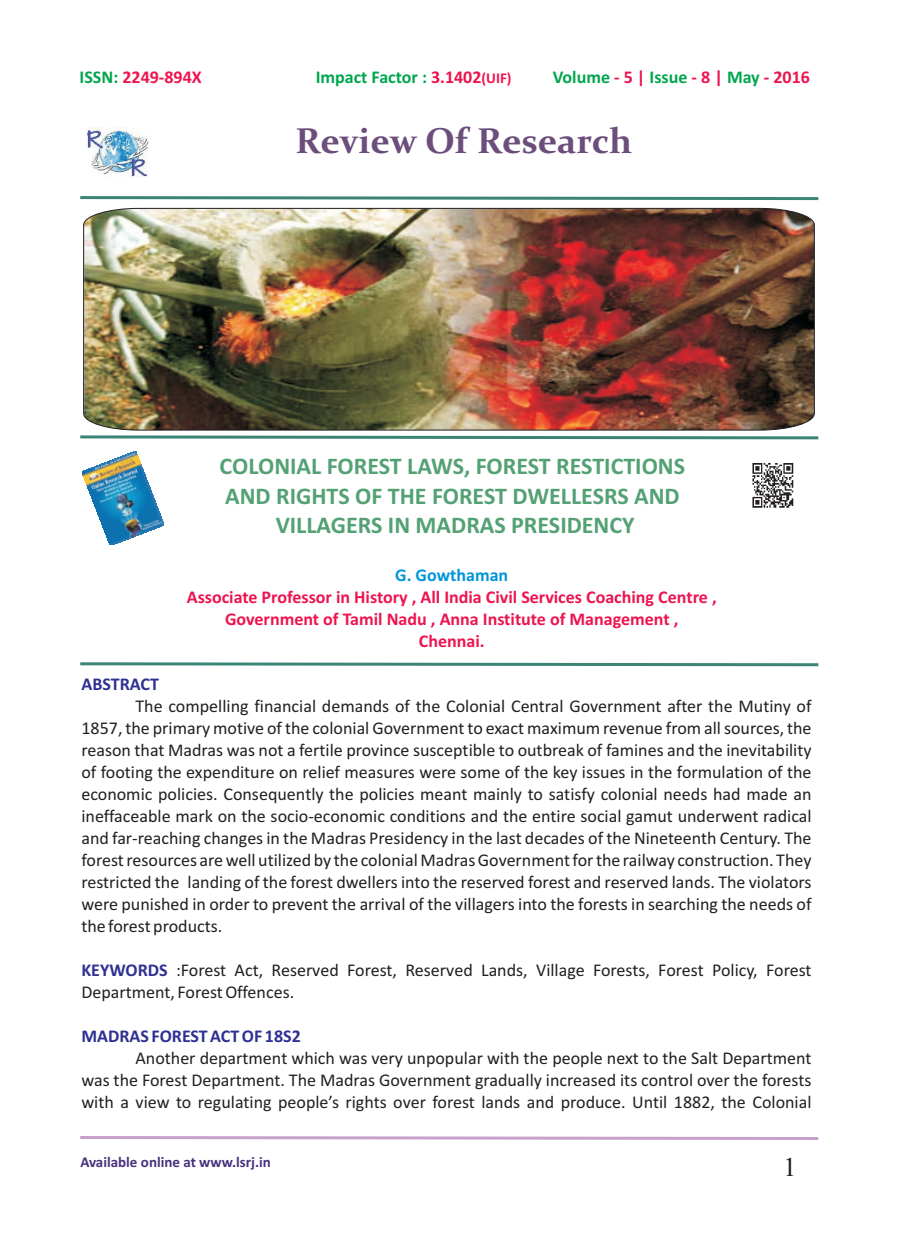
<style>
.page{position:relative;width:898px;height:1242px;background:#fff}
.page>*{position:absolute;margin:0;border:0;box-sizing:border-box;transform-origin:0 0}
.t1{font:700 36px "Constantia";color:#6b4e7b}
.t2{font:27px "Times New Roman";color:#231f20}
.t3{font:700 24px/29.2px "Calibri";color:#53a174;text-align:center}
.t4{font:18px/21.9px "Calibri";color:#231f20;text-align:justify}
.t5{font:700 18px/21.9px "Calibri";color:#ed1450;text-align:center}
.t6{font:700 18px "Calibri";color:#00a54f}
.t7{font:700 18px "Calibri";color:#2e3092}
.t8{font:700 18px "Calibri";color:#0095d9}
.t9{font:700 15px "Calibri";color:#49317d}
.s1{color:#00a54f}
.s2{color:#ed1450}
.s3{font-size:15px;color:#ed1450}
</style>
<div class="page">
<img style="left:752px;top:463px;width:42px;height:45px">
<svg style="left:80px;top:1136px;width:739px;height:4px;background:#d4b7d6"></svg>
<svg style="left:80px;top:196px;width:739px;height:5px"></svg>
<svg style="left:80px;top:435px;width:739px;height:5px"></svg>
<img style="left:83px;top:208px;width:731px;height:222px">
<svg style="left:80px;top:662px;width:739px;height:5px"></svg>
<img style="left:87px;top:127px;width:62px;height:51px">
<img style="left:82px;top:451px;width:82px;height:94px">
<p class="t5" style="left:80px;top:67px;width:124px"><span class="s1">ISSN:</span> 2249-894X</p>
<p class="t6" style="left:315px;top:69px;width:197px">Impact Factor : <span class="s2">3.1402</span><span class="s3">(UIF)</span></p>
<p class="t6" style="left:552px;top:69px;width:259px">Volume <span class="s2">- 5 |</span> Issue <span class="s2">- 8 |</span> May <span class="s2">- 2016</span></p>
<h1 class="t1" style="left:295px;top:125px;width:338px">Review Of Research</h1>
<p class="t7" style="left:81px;top:677px;width:79px">ABSTRACT</p>
<h3 class="t3" style="left:219px;top:454px;width:467px">COLONIAL FOREST LAWS, FOREST RESTICTIONS<br>AND RIGHTS OF THE FOREST DWELLESRS AND<br>VILLAGERS IN MADRAS PRESIDENCY</h3>
<p class="t8" style="left:395px;top:567px;width:114px">G. Gowthaman</p>
<p class="t5" style="left:187px;top:587px;width:531px">Associate Professor in History , All India Civil Services Coaching Centre ,<br>Government of Tamil Nadu , Anna Institute of Management ,<br>Chennai.</p>
<p class="t4" style="left:81px;top:697px;width:731px;text-indent:54px">The compelling financial demands of the Colonial Central Government after the Mutiny of 1857, the primary motive of the colonial Government to exact maximum revenue from all sources, the reason that Madras was not a fertile province susceptible to outbreak of famines and the inevitability of footing the expenditure on relief measures were some of the key issues in the formulation of the economic policies. Consequently the policies meant mainly to satisfy colonial needs had made an ineffaceable mark on the socio-economic conditions and the entire social gamut underwent radical and far-reaching changes in the Madras Presidency in the last decades of the Nineteenth Century. The forest resources are well utilized by the colonial Madras Government for the railway construction. They restricted the landing of the forest dwellers into the reserved forest and reserved lands. The violators were punished in order to prevent the arrival of the villagers into the forests in searching the needs of the forest products.</p>
<p class="t4" style="left:81px;top:960px;width:731px;text-indent:95px">:Forest Act, Reserved Forest, Reserved Lands, Village Forests, Forest Policy, Forest<br>Department, Forest Offences.</p>
<p class="t7" style="left:81px;top:962px;width:88px">KEYWORDS</p>
<p class="t7" style="left:81px;top:1028px;width:221px">MADRAS FOREST ACT OF 18S2</p>
<p class="t4" style="left:81px;top:1048px;width:731px;text-indent:54px">Another department which was very unpopular with the people next to the Salt Department was the Forest Department. The Madras Government gradually increased its control over the forests with a view to regulating people’s rights over forest lands and produce. Until 1882, the Colonial</p>
<p class="t9" style="left:80px;top:1155px;width:192px">Available online at www.lsrj.in</p>
<h2 class="t2" style="left:783px;top:1157px;width:15px">1</h2>
</div>
